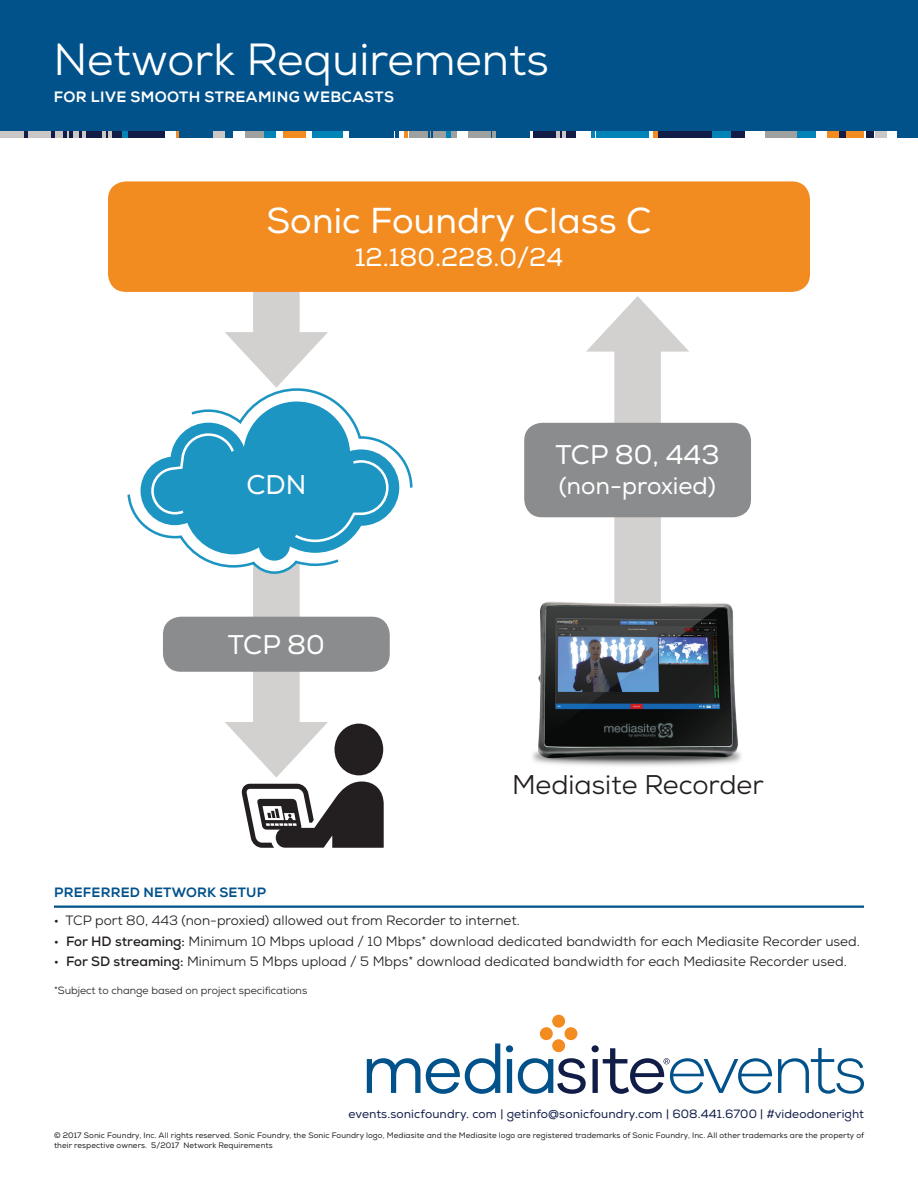
<style>
.page{position:relative;width:918px;height:1188px;background:#fff}
.page>*{position:absolute;margin:0;border:0;box-sizing:border-box;transform-origin:0 0}
.t1{font:45px "Nexa";color:#fff}
.t2{font:36px "Nexa";color:#fff}
.t3{font:27px "Nexa";color:#fff}
.t4{font:27px "Nexa";color:#231f20}
.t5{font:25.5px "Nexa";color:#fff}
.t6{font:24px "Nexa";color:#fff}
.t7{font:15px "Nexa X Bold";letter-spacing:.025em;color:#fff}
.t8{font:13.5px "Nexa";color:#231f20}
.t9{font:13.5px "Nexa X Bold";letter-spacing:.015em;color:#01518a}
.t10{font:12px "Nexa";letter-spacing:.01em;color:#111d47}
.t11{font:10.5px "Nexa";color:#231f20}
.t12{font:7.95px/9.4px "Nexa";letter-spacing:.01em;color:#231f20}
.s1{font-weight:700}
</style>
<div class="page">
<div style="left:0;top:0;width:918px;height:135px;background:#01518a"></div>
<div style="left:0;top:131px;width:918px;height:7px;background:#fff"></div>
<div style="left:122px;top:131px;width:43px;height:7px;background:#111d47"></div>
<div style="left:866px;top:131px;width:8px;height:7px;background:#111d47"></div>
<svg style="left:176px;top:131px;width:4px;height:7px"></svg>
<div style="left:180px;top:131px;width:53px;height:7px;background:#01518a"></div>
<div style="left:245px;top:131px;width:27px;height:7px;background:#9fa1a1"></div>
<div style="left:265px;top:131px;width:11px;height:7px;background:#0084b7"></div>
<div style="left:117px;top:131px;width:11px;height:7px;background:#0084b7"></div>
<div style="left:283px;top:131px;width:22px;height:7px;background:#f28b20"></div>
<div style="left:897px;top:131px;width:21px;height:7px;background:#01518a"></div>
<div style="left:213px;top:131px;width:11px;height:7px;background:#cac7c6"></div>
<div style="left:875px;top:131px;width:11px;height:7px;background:#cac7c6"></div>
<div style="left:0;top:131px;width:79px;height:7px;background:#cac7c6"></div>
<div style="left:79px;top:131px;width:43px;height:7px;background:#111d47"></div>
<svg style="left:24px;top:131px;width:3px;height:7px"></svg>
<svg style="left:52px;top:131px;width:3px;height:7px"></svg>
<svg style="left:64px;top:131px;width:9px;height:7px"></svg>
<svg style="left:82px;top:131px;width:3px;height:7px"></svg>
<svg style="left:102px;top:131px;width:10px;height:7px"></svg>
<div style="left:533px;top:131px;width:43px;height:7px;background:#111d47"></div>
<svg style="left:557px;top:131px;width:9px;height:7px"></svg>
<div style="left:409px;top:131px;width:47px;height:7px;background:#9fa1a1"></div>
<svg style="left:395px;top:131px;width:13px;height:7px"></svg>
<div style="left:349px;top:131px;width:45px;height:7px;background:#01518a"></div>
<div style="left:312px;top:131px;width:30px;height:7px;background:#0084b7"></div>
<svg style="left:446px;top:131px;width:5px;height:7px"></svg>
<svg style="left:428px;top:131px;width:5px;height:7px"></svg>
<div style="left:597px;top:131px;width:52px;height:7px;background:#0084b7"></div>
<svg style="left:591px;top:131px;width:4px;height:7px"></svg>
<div style="left:490px;top:131px;width:40px;height:7px;background:#01518a"></div>
<div style="left:653px;top:131px;width:10px;height:7px;background:#f28b20"></div>
<div style="left:658px;top:131px;width:87px;height:7px;background:#111d47"></div>
<svg style="left:493px;top:131px;width:3px;height:7px"></svg>
<div style="left:765px;top:131px;width:44px;height:7px;background:#9fa1a1"></div>
<div style="left:797px;top:131px;width:18px;height:7px;background:#0084b7"></div>
<div style="left:827px;top:131px;width:37px;height:7px;background:#f28b20"></div>
<div style="left:468px;top:131px;width:23px;height:7px;background:#9fa1a1"></div>
<div style="left:713px;top:131px;width:18px;height:7px;background:#0084b7"></div>
<div style="left:839px;top:131px;width:6px;height:7px;background:#111d47"></div>
<div style="left:253px;top:534px;width:47px;height:205px;background:#d2d1d0"></div>
<div style="left:253px;top:276px;width:47px;height:73px;background:#d2d1d0"></div>
<svg style="left:225px;top:332px;width:103px;height:55px"></svg>
<svg style="left:127px;top:387px;width:286px;height:188px"></svg>
<svg style="left:129px;top:402px;width:270px;height:171px"></svg>
<hr style="left:54px;top:906px;width:810px;height:2px;background:#01518a">
<div style="left:108px;top:181px;width:702px;height:111px;background:#f28b20;border-radius:18px"></div>
<div style="left:614px;top:335px;width:47px;height:277px;background:#d2d1d0"></div>
<svg style="left:586px;top:296px;width:103px;height:56px"></svg>
<img style="left:532px;top:598px;width:209px;height:168px">
<div style="left:524px;top:423px;width:227px;height:94px;background:#8b8c8d;border-radius:18px"></div>
<div style="left:163px;top:617px;width:227px;height:55px;background:#8b8c8d;border-radius:18px"></div>
<svg style="left:225px;top:722px;width:159px;height:126px"></svg>
<svg style="left:778px;top:1048px;width:86px;height:46px"></svg>
<svg style="left:367px;top:1058px;width:53px;height:35px"></svg>
<svg style="left:426px;top:1043px;width:74px;height:51px"></svg>
<svg style="left:506px;top:1045px;width:80px;height:49px"></svg>
<div style="left:565px;top:1027px;width:12px;height:13px;background:#f28b20;border-radius:50%"></div>
<div style="left:540px;top:1027px;width:13px;height:13px;background:#f28b20;border-radius:50%"></div>
<div style="left:552px;top:1039px;width:13px;height:13px;background:#f28b20;border-radius:50%"></div>
<div style="left:552px;top:1015px;width:13px;height:13px;background:#f28b20;border-radius:50%"></div>
<svg style="left:592px;top:1045px;width:180px;height:49px"></svg>
<h1 class="t1" style="left:54px;top:31px;width:497px">Network Requirements</h1>
<p class="t7" style="left:54px;top:88px;width:342px">FOR LIVE SMOOTH STREAMING WEBCASTS</p>
<h2 class="t2" style="left:266px;top:199px;width:387px">Sonic Foundry Class C</h2>
<h3 class="t5" style="left:355px;top:242px;width:210px">12.180.228.0/24</h3>
<h3 class="t3" style="left:246px;top:469px;width:61px">CDN</h3>
<h3 class="t3" style="left:228px;top:628px;width:98px">TCP 80</h3>
<h3 class="t3" style="left:555px;top:439px;width:166px">TCP 80, 443</h3>
<h3 class="t6" style="left:559px;top:472px;width:159px">(non-proxied)</h3>
<h3 class="t4" style="left:512px;top:768px;width:253px">Mediasite Recorder</h3>
<p class="t9" style="left:54px;top:885px;width:213px">PREFERRED NETWORK SETUP</p>
<p class="t8" style="left:54px;top:912px;width:467px">• TCP port 80, 443 (non-proxied) allowed out from Recorder to internet.</p>
<p class="t8" style="left:54px;top:933px;width:807px">• <span class="s1">For HD streaming:</span> Minimum 10 Mbps upload / 10 Mbps* download dedicated bandwidth for each Mediasite Recorder used.</p>
<p class="t8" style="left:54px;top:953px;width:794px">• <span class="s1">For SD streaming:</span> Minimum 5 Mbps upload / 5 Mbps* download dedicated bandwidth for each Mediasite Recorder used.</p>
<p class="t11" style="left:54px;top:984px;width:255px">*Subject to change based on project specifications</p>
<p class="t10" style="left:348px;top:1106px;width:517px">events.sonicfoundry. com | getinfo@sonicfoundry.com | 608.441.6700 | #videodoneright</p>
<p class="t12" style="left:54px;top:1131px;width:812px">© 2017 Sonic Foundry, Inc. All rights reserved. Sonic Foundry, the Sonic Foundry logo, Mediasite and the Mediasite logo are registered trademarks of Sonic Foundry, Inc. All other trademarks are the property of their respective owners. 5/2017 Network Requirements</p>
</div>
